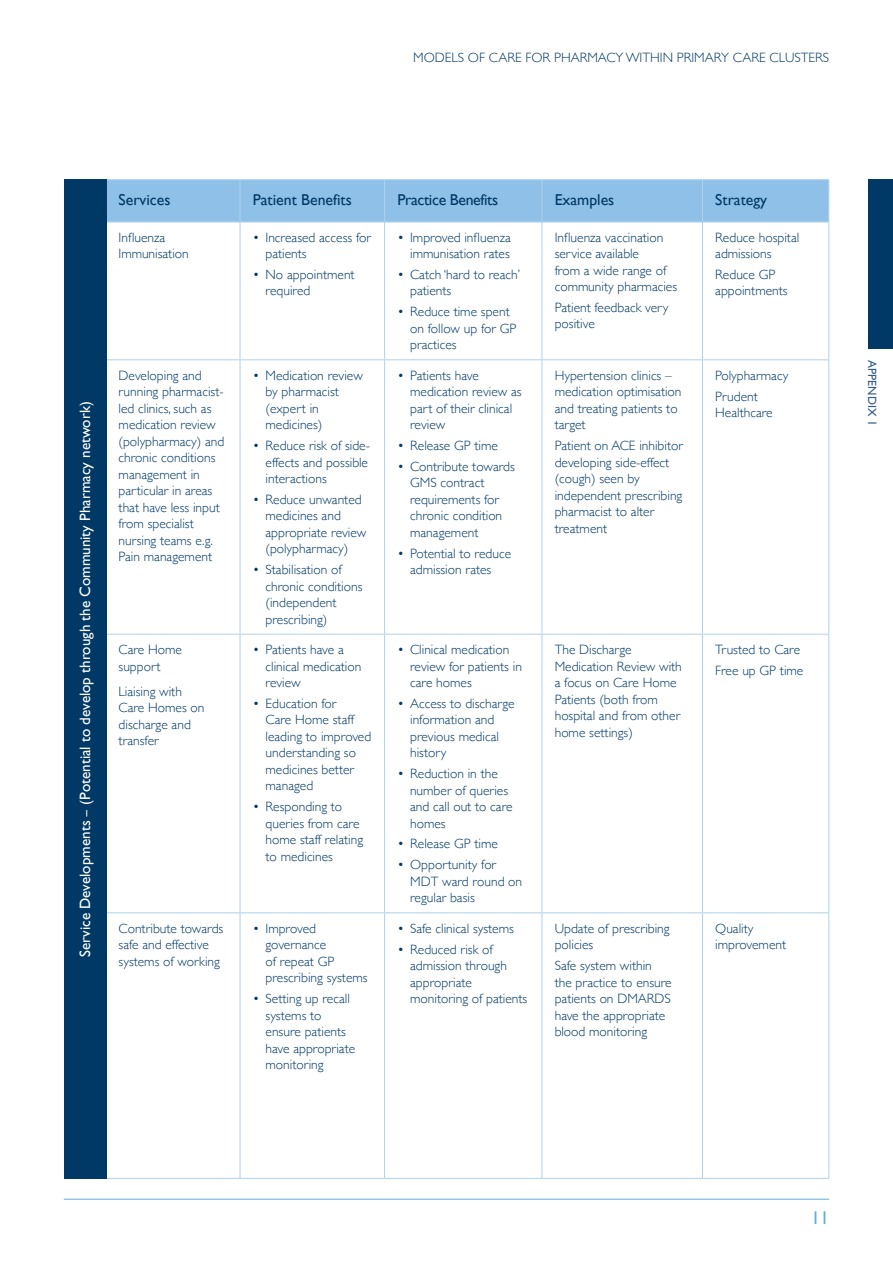
<style>
.page{position:relative;width:893px;height:1263px;background:#fff}
.page>*{position:absolute;margin:0;border:0;box-sizing:border-box;transform-origin:0 0}
.t1{font:18px "Gill Sans";color:#5daee0}
.t2{font:15.75px "Gill Sans";color:#003965}
.t3{font:15.75px "Gill Sans";letter-spacing:-.02em;color:#003965}
.t4{font:15px "Gill Sans";color:#fff}
.t5{font:300 13.5px/16.5px "Gill Sans";color:#003965}
.t6{font:12px "Gill Sans";color:#385f88}
</style>
<div class="page">
<hr style="left:64px;top:1199px;width:765px;height:1px;background:#5daee0">
<div style="left:868px;top:179px;width:25px;height:170px;background:#003965"></div>
<hr style="left:240px;top:222px;width:1px;height:137px;background:#aed1ed">
<hr style="left:384px;top:222px;width:1px;height:137px;background:#aed1ed">
<hr style="left:542px;top:222px;width:1px;height:137px;background:#aed1ed">
<hr style="left:702px;top:222px;width:1px;height:137px;background:#aed1ed">
<hr style="left:828px;top:222px;width:1px;height:137px;background:#aed1ed">
<hr style="left:105px;top:359px;width:135px;height:1px;background:#aed1ed">
<hr style="left:240px;top:359px;width:145px;height:1px;background:#aed1ed">
<hr style="left:240px;top:360px;width:1px;height:274px;background:#aed1ed">
<hr style="left:385px;top:359px;width:157px;height:1px;background:#aed1ed">
<hr style="left:384px;top:360px;width:1px;height:274px;background:#aed1ed">
<hr style="left:542px;top:359px;width:160px;height:1px;background:#aed1ed">
<hr style="left:542px;top:360px;width:1px;height:274px;background:#aed1ed">
<hr style="left:702px;top:359px;width:127px;height:1px;background:#aed1ed">
<hr style="left:702px;top:360px;width:1px;height:274px;background:#aed1ed">
<hr style="left:828px;top:360px;width:1px;height:274px;background:#aed1ed">
<hr style="left:105px;top:634px;width:135px;height:1px;background:#aed1ed">
<hr style="left:240px;top:634px;width:145px;height:1px;background:#aed1ed">
<hr style="left:240px;top:634px;width:1px;height:278px;background:#aed1ed">
<hr style="left:385px;top:634px;width:157px;height:1px;background:#aed1ed">
<hr style="left:384px;top:634px;width:1px;height:278px;background:#aed1ed">
<hr style="left:542px;top:634px;width:160px;height:1px;background:#aed1ed">
<hr style="left:542px;top:634px;width:1px;height:278px;background:#aed1ed">
<hr style="left:702px;top:634px;width:127px;height:1px;background:#aed1ed">
<hr style="left:702px;top:634px;width:1px;height:278px;background:#aed1ed">
<hr style="left:828px;top:634px;width:1px;height:278px;background:#aed1ed">
<hr style="left:105px;top:912px;width:135px;height:1px;background:#aed1ed">
<hr style="left:240px;top:912px;width:145px;height:1px;background:#aed1ed">
<hr style="left:240px;top:913px;width:1px;height:265px;background:#aed1ed">
<hr style="left:385px;top:912px;width:157px;height:1px;background:#aed1ed">
<hr style="left:384px;top:913px;width:1px;height:265px;background:#aed1ed">
<hr style="left:542px;top:912px;width:160px;height:1px;background:#aed1ed">
<hr style="left:542px;top:913px;width:1px;height:265px;background:#aed1ed">
<hr style="left:702px;top:912px;width:127px;height:1px;background:#aed1ed">
<hr style="left:702px;top:913px;width:1px;height:265px;background:#aed1ed">
<hr style="left:828px;top:913px;width:1px;height:265px;background:#aed1ed">
<hr style="left:105px;top:1178px;width:135px;height:1px;background:#aed1ed">
<hr style="left:240px;top:1178px;width:145px;height:1px;background:#aed1ed">
<hr style="left:385px;top:1178px;width:157px;height:1px;background:#aed1ed">
<hr style="left:542px;top:1178px;width:160px;height:1px;background:#aed1ed">
<hr style="left:702px;top:1178px;width:127px;height:1px;background:#aed1ed">
<div style="left:106px;top:180px;width:722px;height:41px;background:#8fc1e8"></div>
<hr style="left:105px;top:179px;width:135px;height:1px;background:#aed1ed">
<hr style="left:240px;top:179px;width:145px;height:1px;background:#aed1ed">
<hr style="left:240px;top:180px;width:1px;height:41px;background:#aed1ed">
<hr style="left:385px;top:179px;width:157px;height:1px;background:#aed1ed">
<hr style="left:384px;top:180px;width:1px;height:41px;background:#aed1ed">
<hr style="left:542px;top:179px;width:160px;height:1px;background:#aed1ed">
<hr style="left:542px;top:180px;width:1px;height:41px;background:#aed1ed">
<hr style="left:702px;top:179px;width:127px;height:1px;background:#aed1ed">
<hr style="left:702px;top:180px;width:1px;height:41px;background:#aed1ed">
<hr style="left:828px;top:180px;width:1px;height:41px;background:#aed1ed">
<hr style="left:105px;top:221px;width:135px;height:1px;background:#aed1ed">
<hr style="left:240px;top:221px;width:145px;height:1px;background:#aed1ed">
<hr style="left:385px;top:221px;width:157px;height:1px;background:#aed1ed">
<hr style="left:542px;top:221px;width:160px;height:1px;background:#aed1ed">
<hr style="left:702px;top:221px;width:127px;height:1px;background:#aed1ed">
<div style="left:64px;top:179px;width:42px;height:1000px;background:#003965"></div>
<p class="t5" style="left:413px;top:49px;width:417px">MODELS OF CARE FOR PHARMACY WITHIN PRIMARY CARE CLUSTERS</p>
<p class="t4" style="left:76px;top:957px;width:557px;rotate:-90deg">Service Developments – (Potential to develop through the Community Pharmacy network)</p>
<p class="t2" style="left:119px;top:191px;width:53px">Services</p>
<p class="t2" style="left:253px;top:191px;width:101px">Patient Benefits</p>
<p class="t3" style="left:397px;top:191px;width:102px">Practice Benefits</p>
<p class="t2" style="left:555px;top:191px;width:61px">Examples</p>
<p class="t2" style="left:715px;top:191px;width:53px">Strategy</p>
<p class="t5" style="left:119px;top:228px;width:72px">Influenza<br>Immunisation</p>
<p class="t5" style="left:266px;top:228px;width:107px;text-indent:-13px">• Increased access for patients</p>
<p class="t5" style="left:266px;top:266px;width:91px;text-indent:-13px">• No appointment required</p>
<p class="t5" style="left:119px;top:366px;width:107px">Developing and running pharmacist&shy;led clinics, such as medication review (polypharmacy) and chronic conditions management in particular in areas that have less input from specialist nursing teams e.g.<br>Pain management</p>
<p class="t5" style="left:266px;top:366px;width:99px;text-indent:-13px">• Medication review by pharmacist (expert in medicines)</p>
<p class="t5" style="left:266px;top:437px;width:106px;text-indent:-13px">• Reduce risk of side&shy;effects and possible interactions</p>
<p class="t5" style="left:266px;top:490px;width:102px;text-indent:-13px">• Reduce unwanted medicines and appropriate review (polypharmacy)</p>
<p class="t5" style="left:266px;top:561px;width:98px;text-indent:-13px">• Stabilisation of chronic conditions (independent prescribing)</p>
<p class="t5" style="left:119px;top:641px;width:65px">Care Home support</p>
<p class="t5" style="left:119px;top:682px;width:87px">Liaising with<br>Care Homes on discharge and transfer</p>
<p class="t5" style="left:266px;top:641px;width:97px;text-indent:-13px">• Patients have a clinical medication review</p>
<p class="t5" style="left:266px;top:695px;width:107px;text-indent:-13px">• Education for<br>Care Home staff leading to improved understanding so medicines better managed</p>
<p class="t5" style="left:266px;top:798px;width:99px;text-indent:-13px">• Responding to queries from care home staff relating to medicines</p>
<p class="t5" style="left:119px;top:919px;width:106px">Contribute towards safe and effective systems of working</p>
<p class="t5" style="left:266px;top:919px;width:104px;text-indent:-13px">• Improved governance<br>of repeat GP prescribing systems</p>
<p class="t5" style="left:266px;top:990px;width:91px;text-indent:-13px">• Setting up recall systems to ensure patients have appropriate monitoring</p>
<p class="t5" style="left:397px;top:228px;width:115px;text-align:right">• Improved influenza immunisation rates</p>
<p class="t5" style="left:410px;top:266px;width:112px;text-indent:-13px">• Catch ‘hard to reach’ patients</p>
<p class="t5" style="left:410px;top:303px;width:108px;text-indent:-13px">• Reduce time spent on follow up for GP practices</p>
<p class="t5" style="left:410px;top:366px;width:113px;text-indent:-13px">• Patients have medication review as part of their clinical review</p>
<p class="t5" style="left:397px;top:437px;width:102px">• Release GP time</p>
<p class="t5" style="left:410px;top:457px;width:106px;text-indent:-13px">• Contribute towards<br>GMS contract requirements for chronic condition management</p>
<p class="t5" style="left:397px;top:544px;width:115px;text-align:center">• Potential to reduce admission rates</p>
<p class="t5" style="left:555px;top:228px;width:124px">Influenza vaccination service available<br>from a wide range of community pharmacies</p>
<p class="t5" style="left:555px;top:299px;width:115px">Patient feedback very positive</p>
<p class="t5" style="left:555px;top:366px;width:128px">Hypertension clinics – medication optimisation and treating patients to target</p>
<p class="t5" style="left:555px;top:437px;width:130px">Patient on ACE inhibitor developing side-effect (cough) seen by independent prescribing pharmacist to alter treatment</p>
<p class="t5" style="left:715px;top:228px;width:86px">Reduce hospital admissions</p>
<p class="t5" style="left:715px;top:266px;width:74px">Reduce GP appointments</p>
<p class="t5" style="left:715px;top:366px;width:75px">Polypharmacy</p>
<p class="t5" style="left:715px;top:387px;width:59px">Prudent<br>Healthcare</p>
<p class="t5" style="left:410px;top:641px;width:113px;text-indent:-13px">• Clinical medication review for patients in care homes</p>
<p class="t5" style="left:410px;top:695px;width:106px;text-indent:-13px">• Access to discharge information and previous medical history</p>
<p class="t5" style="left:410px;top:765px;width:104px;text-indent:-13px">• Reduction in the number of queries and call out to care homes</p>
<p class="t5" style="left:397px;top:835px;width:102px">• Release GP time</p>
<p class="t5" style="left:410px;top:856px;width:114px;text-indent:-13px">• Opportunity for<br>MDT ward round on regular basis</p>
<p class="t5" style="left:397px;top:919px;width:118px">• Safe clinical systems</p>
<p class="t5" style="left:410px;top:940px;width:119px;text-indent:-13px">• Reduced risk of admission through appropriate monitoring of patients</p>
<p class="t5" style="left:555px;top:641px;width:129px">The Discharge<br>Medication Review with a focus on Care Home<br>Patients (both from hospital and from other home settings)</p>
<p class="t5" style="left:715px;top:641px;width:87px">Trusted to Care</p>
<p class="t5" style="left:715px;top:662px;width:90px">Free up GP time</p>
<p class="t5" style="left:555px;top:919px;width:116px">Update of prescribing policies</p>
<p class="t5" style="left:555px;top:957px;width:119px">Safe system within the practice to ensure patients on DMARDS have the appropriate blood monitoring</p>
<p class="t5" style="left:715px;top:919px;width:72px">Quality improvement</p>
<p class="t6" style="left:879px;top:360px;width:67px;rotate:90deg">APPENDIX 1</p>
<p class="t1" style="left:811px;top:1207px;width:19px">11</p>
</div>
